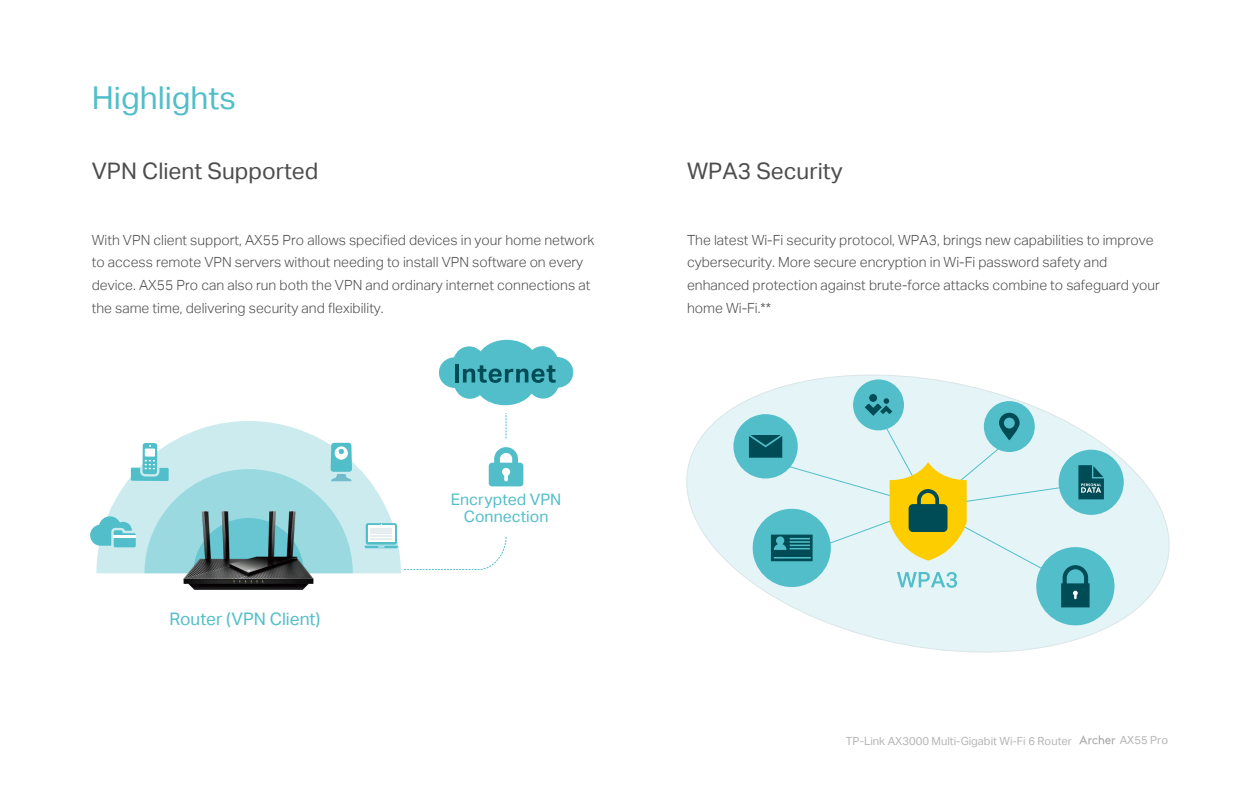
<style>
.page{position:relative;width:1260px;height:788px;background:#fff}
.page>*{position:absolute;margin:0;border:0;box-sizing:border-box;transform-origin:0 0}
.t1{font:31.5px "TP Link Aktiv Regular";color:#51beca}
.t2{font:22.75px "TP Link Aktiv Regular";color:#4d4d4d}
.t3{font:17.32px "TP Link Aktiv Regular";color:#51beca}
.t4{font:15.84px/17.3px "TP Link Aktiv Regular";color:#51beca;text-align:center}
.t5{font:14px/22.8px "TP Link Aktiv Light";color:#4d4d4d}
.t6{font:11.2px "TP Link Aktiv Regular";color:#b5b5b5}
</style>
<div class="page">
<svg style="left:1079px;top:735px;width:37px;height:9px"></svg>
<svg style="left:170px;top:421px;width:231px;height:152px"></svg>
<svg style="left:90px;top:443px;width:263px;height:130px;background:#b7e3e9"></svg>
<hr style="left:114px;top:535px;width:22px;height:2px;background:#fff">
<svg style="left:404px;top:537px;width:103px;height:33px"></svg>
<svg style="left:439px;top:340px;width:134px;height:65px"></svg>
<div style="left:366px;top:523px;width:31px;height:21px;background:#51beca;border-radius:2px"></div>
<div style="left:368px;top:525px;width:27px;height:17px;background:#fff"></div>
<svg style="left:364px;top:545px;width:34px;height:3px"></svg>
<div style="left:370px;top:528px;width:22px;height:6px;background:#e6edee"></div>
<hr style="left:370px;top:535px;width:22px;height:2px;background:#004c56">
<svg style="left:370px;top:538px;width:22px;height:1px"></svg>
<svg style="left:489px;top:447px;width:34px;height:39px"></svg>
<svg style="left:506px;top:413px;width:1px;height:25px"></svg>
<img style="left:179px;top:511px;width:140px;height:79px">
<svg style="left:686px;top:374px;width:484px;height:278px"></svg>
<div style="left:733px;top:414px;width:65px;height:64px;background:#51beca;border-radius:50%"></div>
<div style="left:853px;top:379px;width:51px;height:51px;background:#51beca;border-radius:50%"></div>
<div style="left:869px;top:394px;width:8px;height:8px;background:#004c56;border-radius:50%"></div>
<div style="left:1036px;top:547px;width:78px;height:78px;background:#51beca;border-radius:50%"></div>
<div style="left:1059px;top:449px;width:65px;height:66px;background:#51beca;border-radius:50%"></div>
<svg style="left:749px;top:398px;width:355px;height:209px;background:#bcddd5"></svg>
<h1 class="t1" style="left:92px;top:79px;width:146px">Highlights</h1>
<h2 class="t2" style="left:92px;top:158px;width:228px">VPN Client Supported</h2>
<p class="t5" style="left:92px;top:228px;width:504px">With VPN client support, AX55 Pro allows specified devices in your home network to access remote VPN servers without needing to install VPN software on every device. AX55 Pro can also run both the VPN and ordinary internet connections at the same time, delivering security and flexibility.</p>
<p class="t3" style="left:169px;top:609px;width:152px">Router (VPN Client)</p>
<p class="t4" style="left:451px;top:490px;width:112px">Encrypted VPN<br>Connection</p>
<h2 class="t2" style="left:687px;top:158px;width:157px">WPA3 Security</h2>
<p class="t5" style="left:687px;top:228px;width:474px">The latest Wi-Fi security protocol, WPA3, brings new capabilities to improve cybersecurity. More secure encryption in Wi-Fi password safety and enhanced protection against brute-force attacks combine to safeguard your home Wi-Fi.**</p>
<p class="t6" style="left:846px;top:734px;width:228px">TP-Link AX3000 Multi-Gigabit Wi-Fi 6 Router</p>
<p class="t6" style="left:1120px;top:733px;width:50px">AX55 Pro</p>
</div>
